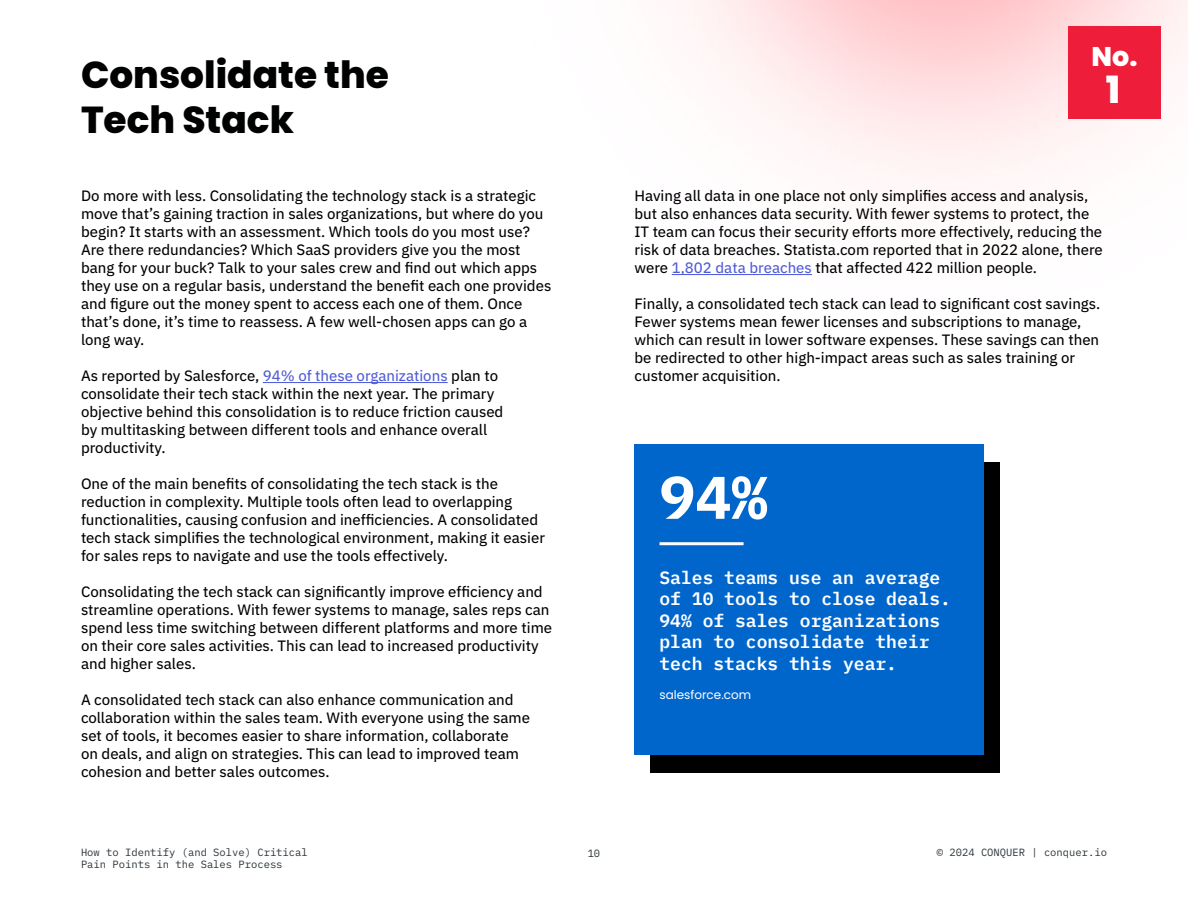
<style>
.page{position:relative;width:1188px;height:918px;background:#fff}
.page>*{position:absolute;margin:0;border:0;box-sizing:border-box;transform-origin:0 0}
.t1{font:700 60px "IBM Plex Mono";color:#fff}
.t2{font:800 37.5px/45px "Poppins";color:#000101}
.t3{font:800 37.5px "Poppins";color:#fff}
.t4{font:800 27px "Poppins";color:#fff}
.t5{font:600 18px/21.6px "IBM Plex Mono";color:#fff}
.t6{font:15px/18px "IBM Plex Sans Text";color:#000101}
.t7{font:12px "Poppins";color:#fff}
.t8{font:10.5px/12.6px "IBM Plex Mono";color:#2a3439}
.s1{color:#4f5cd6}
</style>
<div class="page">
<img style="left:671px;top:0;width:517px;height:276px">
<div style="left:1069px;top:26px;width:92px;height:92px;background:#ee1e3a"></div>
<hr style="left:263px;top:382px;width:185px;height:1px;background:#4f5cd6">
<hr style="left:672px;top:274px;width:140px;height:1px;background:#4f5cd6">
<div style="left:650px;top:462px;width:350px;height:311px;background:#000"></div>
<div style="left:634px;top:444px;width:350px;height:311px;background:#06c"></div>
<hr style="left:660px;top:542px;width:84px;height:3px;background:#fff">
<h2 class="t2" style="left:81px;top:53px;width:309px">Consolidate the<br>Tech Stack</h2>
<p class="t6" style="left:81px;top:185px;width:472px">Do more with less. Consolidating the technology stack is a strategic move that’s gaining traction in sales organizations, but where do you begin? It starts with an assessment. Which tools do you most use?<br>Are there redundancies? Which SaaS providers give you the most bang for your buck? Talk to your sales crew and find out which apps they use on a regular basis, understand the benefit each one provides and figure out the money spent to access each one of them. Once that’s done, it’s time to reassess. A few well-chosen apps can go a long way.</p>
<p class="t6" style="left:81px;top:365px;width:424px">As reported by Salesforce, <span class="s1">94% of these organizations</span> plan to consolidate their tech stack within the next year. The primary objective behind this consolidation is to reduce friction caused by multitasking between different tools and enhance overall productivity.</p>
<p class="t6" style="left:81px;top:473px;width:465px">One of the main benefits of consolidating the tech stack is the reduction in complexity. Multiple tools often lead to overlapping functionalities, causing confusion and inefficiencies. A consolidated tech stack simplifies the technological environment, making it easier for sales reps to navigate and use the tools effectively.</p>
<p class="t6" style="left:81px;top:581px;width:473px">Consolidating the tech stack can significantly improve efficiency and streamline operations. With fewer systems to manage, sales reps can spend less time switching between different platforms and more time on their core sales activities. This can lead to increased productivity and higher sales.</p>
<p class="t6" style="left:81px;top:689px;width:451px">A consolidated tech stack can also enhance communication and collaboration within the sales team. With everyone using the same set of tools, it becomes easier to share information, collaborate<br>on deals, and align on strategies. This can lead to improved team cohesion and better sales outcomes.</p>
<p class="t8" style="left:81px;top:845px;width:228px">How to Identify (and Solve) Critical<br>Pain Points in the Sales Process</p>
<p class="t8" style="left:588px;top:847px;width:14px">10</p>
<h3 class="t4" style="left:1092px;top:40px;width:47px">No.</h3>
<h2 class="t3" style="left:1106px;top:68px;width:16px">1</h2>
<p class="t6" style="left:634px;top:185px;width:470px">Having all data in one place not only simplifies access and analysis, but also enhances data security. With fewer systems to protect, the IT team can focus their security efforts more effectively, reducing the risk of data breaches. Statista.com reported that in 2022 alone, there were <span class="s1">1,802 data breaches</span> that affected 422 million people.</p>
<p class="t6" style="left:634px;top:293px;width:467px">Finally, a consolidated tech stack can lead to significant cost savings.<br>Fewer systems mean fewer licenses and subscriptions to manage, which can result in lower software expenses. These savings can then be redirected to other high-impact areas such as sales training or customer acquisition.</p>
<h1 class="t1" style="left:660px;top:450px;width:109px">94%</h1>
<p class="t5" style="left:660px;top:565px;width:293px">Sales teams use an average of 10 tools to close deals.<br>94% of sales organizations plan to consolidate their tech stacks this year.</p>
<p class="t7" style="left:660px;top:688px;width:93px">salesforce.com</p>
<p class="t8" style="left:937px;top:845px;width:172px">© 2024 CONQUER | conquer.io</p>
</div>
